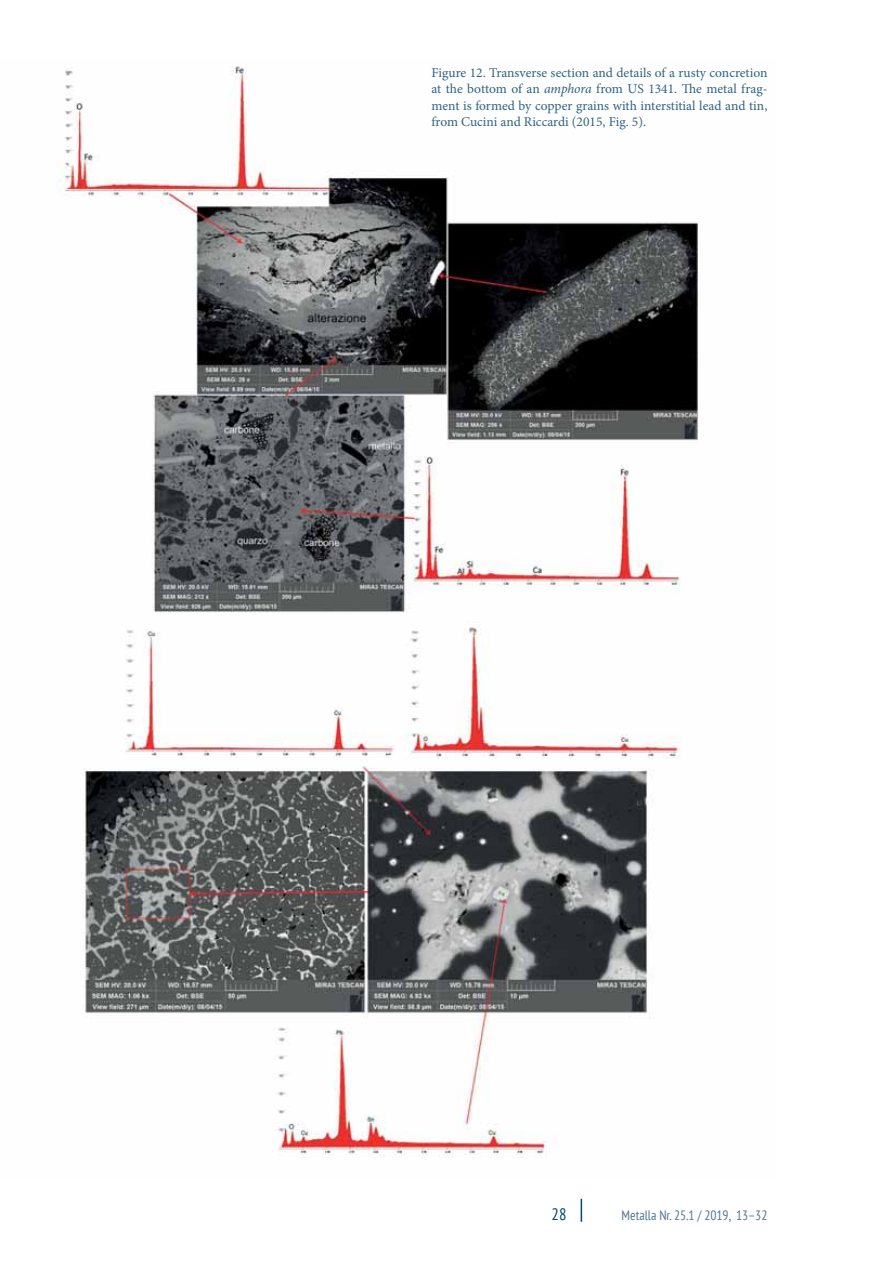
<style>
.page{position:relative;width:892px;height:1261px;background:#fff}
.page>*{position:absolute;margin:0;border:0;box-sizing:border-box;transform-origin:0 0}
.t1{font:condensed 16.5px "PT Sans";color:#004b6c}
.t2{font:13.5px/16.5px "Minion Pro";color:#316181;text-align:justify}
.t3{font:condensed 13.5px "PT Sans";color:#547591}
.s1{font-style:italic}
</style>
<div class="page">
<hr style="left:580px;top:1198px;width:2px;height:23px;background:#004b6c">
<img style="left:57px;top:66px;width:641px;height:1091px">
<p class="t2" style="left:431px;top:65px;width:337px">Figure 12. Transverse section and details of a rusty concretion at the bottom of an <span class="s1">amphora</span> from US 1341. The metal frag&shy;ment is formed by copper grains with interstitial lead and tin, from Cucini and Riccardi (2015, Fig. 5).</p>
<p class="t1" style="left:551px;top:1203px;width:16px">28</p>
<p class="t3" style="left:621px;top:1206px;width:147px">Metalla Nr. 25.1 / 2019, 13–32</p>
</div>
